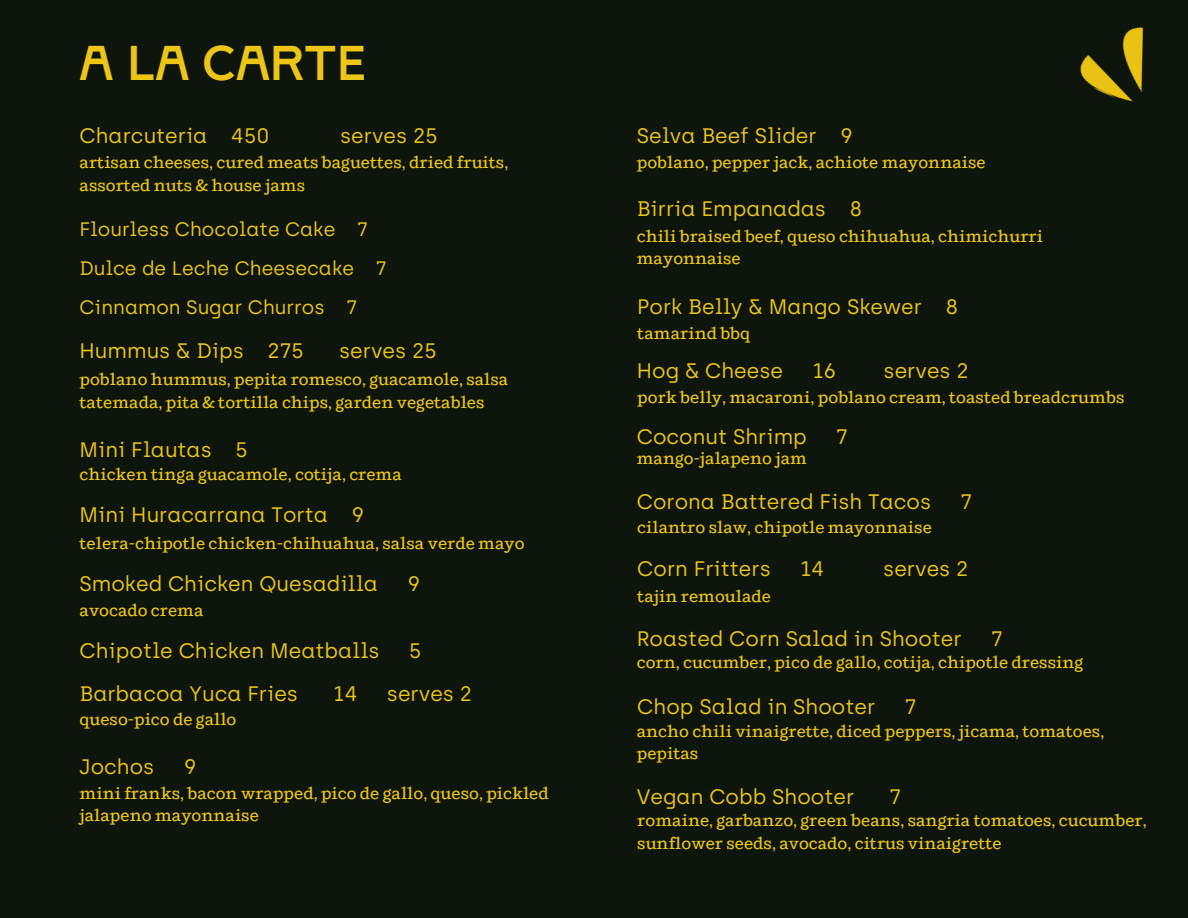
<style>
.page{position:relative;width:1188px;height:918px;background:#0e150c}
.page>*{position:absolute;margin:0;border:0;box-sizing:border-box;transform-origin:0 0}
.t1{font:48.75px "STAMPA";color:#ecc616}
.t2{font:21px "Archia";color:#ecc616}
.t3{font:19.5px "Archia";color:#ecc616}
.t4{font:500 16.5px/22.5px "Shift";color:#ecc616}
</style>
<div class="page">
<img style="left:1079px;top:27px;width:65px;height:75px">
<p class="t1" style="left:80px;top:33px;width:289px">A LA CARTE</p>
<p class="t2" style="left:80px;top:123px;width:192px">Charcuteria 450</p>
<p class="t2" style="left:340px;top:123px;width:99px">serves 25</p>
<p class="t4" style="left:80px;top:152px;width:430px">artisan cheeses, cured meats baguettes, dried fruits, assorted nuts &amp; house jams</p>
<p class="t3" style="left:80px;top:218px;width:290px">Flourless Chocolate Cake 7</p>
<p class="t3" style="left:80px;top:256px;width:309px">Dulce de Leche Cheesecake 7</p>
<p class="t3" style="left:80px;top:296px;width:279px">Cinnamon Sugar Churros 7</p>
<p class="t2" style="left:80px;top:338px;width:226px">Hummus &amp; Dips 275</p>
<p class="t2" style="left:339px;top:338px;width:99px">serves 25</p>
<p class="t4" style="left:80px;top:369px;width:430px">poblano hummus, pepita romesco, guacamole, salsa tatemada, pita &amp; tortilla chips, garden vegetables</p>
<p class="t2" style="left:80px;top:437px;width:170px">Mini Flautas 5</p>
<p class="t4" style="left:80px;top:464px;width:324px">chicken tinga guacamole, cotija, crema</p>
<p class="t2" style="left:80px;top:502px;width:286px">Mini Huracarrana Torta 9</p>
<p class="t4" style="left:80px;top:533px;width:447px">telera-chipotle chicken-chihuahua, salsa verde mayo</p>
<p class="t2" style="left:80px;top:571px;width:300px">Smoked Chicken Quesadilla</p>
<p class="t2" style="left:407px;top:571px;width:14px">9</p>
<p class="t4" style="left:80px;top:600px;width:126px">avocado crema</p>
<p class="t2" style="left:80px;top:638px;width:302px">Chipotle Chicken Meatballs</p>
<p class="t2" style="left:409px;top:638px;width:14px">5</p>
<p class="t2" style="left:80px;top:681px;width:220px">Barbacoa Yuca Fries</p>
<p class="t2" style="left:333px;top:681px;width:26px">14</p>
<p class="t2" style="left:387px;top:681px;width:87px">serves 2</p>
<p class="t4" style="left:80px;top:709px;width:158px">queso-pico de gallo</p>
<p class="t2" style="left:80px;top:754px;width:76px">Jochos</p>
<p class="t2" style="left:184px;top:754px;width:14px">9</p>
<p class="t4" style="left:80px;top:782px;width:471px">mini franks, bacon wrapped, pico de gallo, queso, pickled jalapeno mayonnaise</p>
<p class="t2" style="left:637px;top:123px;width:218px">Selva Beef Slider 9</p>
<p class="t4" style="left:637px;top:152px;width:351px">poblano, pepper jack, achiote mayonnaise</p>
<p class="t2" style="left:637px;top:196px;width:227px">Birria Empanadas 8</p>
<p class="t4" style="left:637px;top:226px;width:408px">chili braised beef, queso chihuahua, chimichurri mayonnaise</p>
<p class="t2" style="left:637px;top:294px;width:323px">Pork Belly &amp; Mango Skewer 8</p>
<p class="t4" style="left:637px;top:322px;width:114px">tamarind bbq</p>
<p class="t2" style="left:637px;top:358px;width:148px">Hog &amp; Cheese</p>
<p class="t2" style="left:813px;top:358px;width:26px">16</p>
<p class="t2" style="left:884px;top:358px;width:87px">serves 2</p>
<p class="t4" style="left:637px;top:386px;width:489px">pork belly, macaroni, poblano cream, toasted breadcrumbs</p>
<p class="t2" style="left:637px;top:424px;width:172px">Coconut Shrimp</p>
<p class="t2" style="left:836px;top:424px;width:13px">7</p>
<p class="t4" style="left:637px;top:448px;width:172px">mango-jalapeno jam</p>
<p class="t2" style="left:637px;top:489px;width:296px">Corona Battered Fish Tacos</p>
<p class="t2" style="left:961px;top:489px;width:13px">7</p>
<p class="t4" style="left:637px;top:516px;width:296px">cilantro slaw, chipotle mayonnaise</p>
<p class="t2" style="left:637px;top:556px;width:135px">Corn Fritters</p>
<p class="t2" style="left:800px;top:556px;width:26px">14</p>
<p class="t2" style="left:883px;top:556px;width:87px">serves 2</p>
<p class="t4" style="left:637px;top:585px;width:135px">tajin remoulade</p>
<p class="t2" style="left:637px;top:626px;width:326px">Roasted Corn Salad in Shooter</p>
<p class="t2" style="left:991px;top:626px;width:13px">7</p>
<p class="t4" style="left:637px;top:652px;width:448px">corn, cucumber, pico de gallo, cotija, chipotle dressing</p>
<p class="t2" style="left:637px;top:694px;width:240px">Chop Salad in Shooter</p>
<p class="t2" style="left:905px;top:694px;width:13px">7</p>
<p class="t4" style="left:637px;top:721px;width:469px">ancho chili vinaigrette, diced peppers, jicama, tomatoes, pepitas</p>
<p class="t2" style="left:637px;top:784px;width:219px">Vegan Cobb Shooter</p>
<p class="t2" style="left:890px;top:784px;width:13px">7</p>
<p class="t4" style="left:637px;top:810px;width:511px">romaine, garbanzo, green beans, sangria tomatoes, cucumber, sunflower seeds, avocado, citrus vinaigrette</p>
</div>
